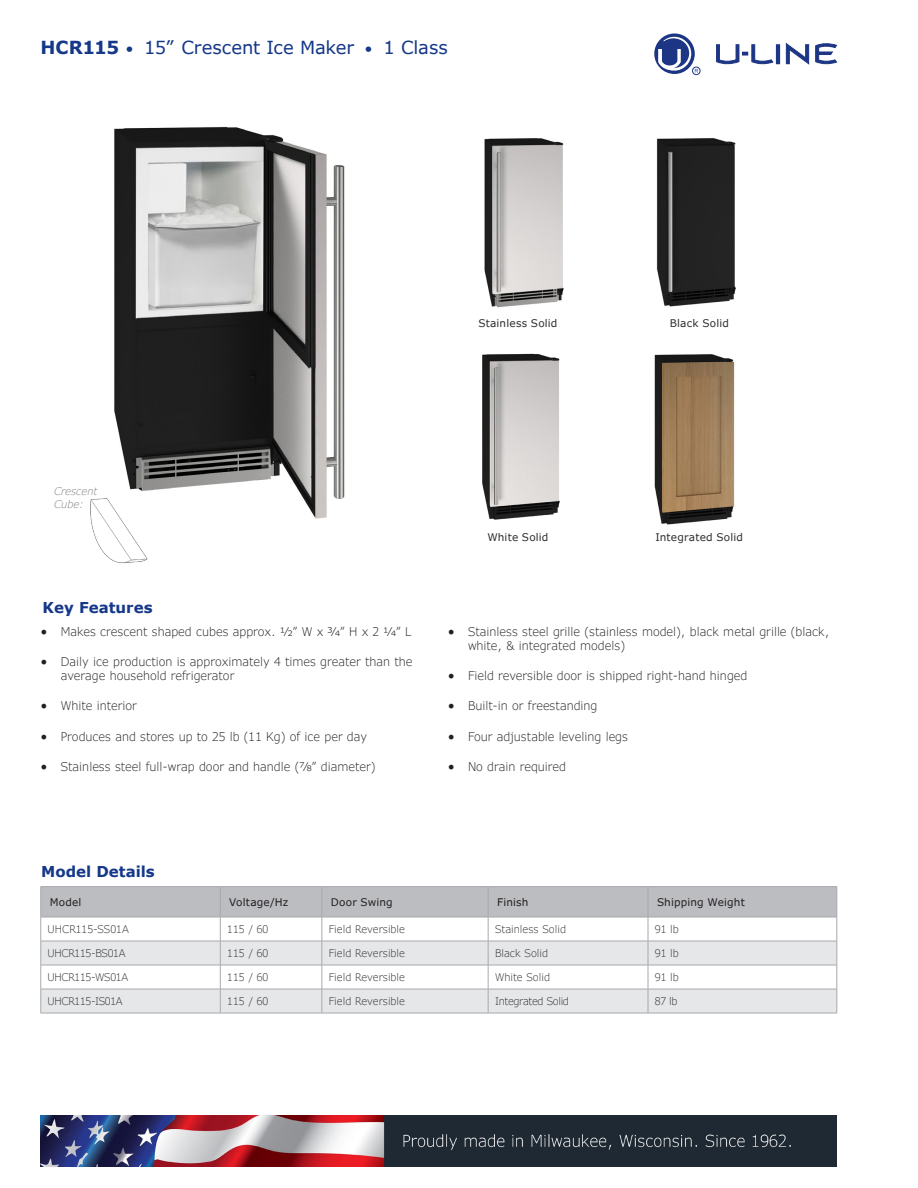
<style>
.page{position:relative;width:918px;height:1188px;background:#fff}
.page>*{position:absolute;margin:0;border:0;box-sizing:border-box;transform-origin:0 0}
.t1{font:18px "Verdana Pro";letter-spacing:-.005em;color:#153889}
.t2{font:700 15px "Verdana";color:#153889}
.t3{font:300 12px/14.4px "Verdana Pro";color:#231f20}
.t4{font:300 10.5px "Verdana Pro";color:#312f30}
.t5{font:300 10.5px "Verdana Pro";letter-spacing:-.03em;color:#312f30}
.t6{font:10.5px "Verdana Pro";letter-spacing:.015em;color:#312f30}
.t7{font:10.5px "Verdana Pro";letter-spacing:.015em;color:#231f20}
.t8{font:italic 300 10.5px "Verdana Pro";color:#808285}
.s1{font-weight:700}
.s2{font-size:15px}
.s3{font-family:"Minion Pro";font-weight:400;font-size:18px}
</style>
<div class="page">
<img style="left:654px;top:354px;width:81px;height:171px">
<img style="left:263px;top:135px;width:82px;height:384px">
<img style="left:484px;top:138px;width:80px;height:170px">
<img style="left:656px;top:138px;width:80px;height:169px">
<img style="left:482px;top:353px;width:78px;height:167px">
<hr style="left:220px;top:886px;width:102px;height:1px;background:#a8a9ad">
<hr style="left:322px;top:886px;width:166px;height:1px;background:#a8a9ad">
<hr style="left:488px;top:886px;width:160px;height:1px;background:#a8a9ad">
<hr style="left:648px;top:886px;width:189px;height:1px;background:#a8a9ad">
<hr style="left:221px;top:1013px;width:101px;height:1px;background:#a8a9ad">
<hr style="left:322px;top:1013px;width:166px;height:1px;background:#a8a9ad">
<hr style="left:488px;top:1013px;width:160px;height:1px;background:#a8a9ad">
<hr style="left:648px;top:1013px;width:189px;height:1px;background:#a8a9ad">
<svg style="left:263px;top:887px;width:575px;height:126px"></svg>
<div style="left:0;top:0;width:263px;height:1188px;background:#fff;opacity:.47"></div>
<img style="left:41px;top:1115px;width:796px;height:51px">
<img style="left:80px;top:490px;width:69px;height:78px">
<div style="left:776px;top:45px;width:4px;height:19px;border:1px solid #1c3685"></div>
<svg style="left:786px;top:43px;width:23px;height:21px"></svg>
<svg style="left:816px;top:43px;width:21px;height:21px"></svg>
<svg style="left:716px;top:45px;width:57px;height:20px"></svg>
<svg style="left:654px;top:33px;width:44px;height:41px"></svg>
<div style="left:692px;top:67px;width:8px;height:8px;border:1px solid #1c3685;border-radius:50%"></div>
<p class="t1" style="left:40px;top:36px;width:409px"><span class="s1">HCR115</span> <span class="s2">•</span> 15” Crescent Ice Maker <span class="s2">•</span> 1 Class</p>
<p class="t8" style="left:54px;top:485px;width:45px">Crescent</p>
<p class="t8" style="left:54px;top:497px;width:31px">Cube:</p>
<p class="t2" style="left:43px;top:597px;width:111px">Key Features</p>
<p class="t6" style="left:478px;top:316px;width:81px">Stainless Solid</p>
<p class="t6" style="left:670px;top:316px;width:61px">Black Solid</p>
<p class="t6" style="left:487px;top:530px;width:63px">White Solid</p>
<p class="t6" style="left:655px;top:530px;width:89px">Integrated Solid</p>
<p class="t3" style="left:41px;top:625px;width:372px"><span class="s3">•</span> Makes crescent shaped cubes approx. 1/2” W x 3/4” H x 2 1/4” L</p>
<p class="t3" style="left:61px;top:655px;width:353px;text-indent:-20px"><span class="s3">•</span> Daily ice production is approximately 4 times greater than the average household refrigerator</p>
<p class="t3" style="left:41px;top:699px;width:98px"><span class="s3">•</span> White interior</p>
<p class="t3" style="left:41px;top:729px;width:328px"><span class="s3">•</span> Produces and stores up to 25 lb (11 Kg) of ice per day</p>
<p class="t3" style="left:41px;top:759px;width:337px"><span class="s3">•</span> Stainless steel full-wrap door and handle (7/8” diameter)</p>
<p class="t3" style="left:468px;top:625px;width:363px;text-indent:-20px"><span class="s3">•</span> Stainless steel grille (stainless model), black metal grille (black, white, &amp; integrated models)</p>
<p class="t3" style="left:448px;top:669px;width:301px"><span class="s3">•</span> Field reversible door is shipped right-hand hinged</p>
<p class="t3" style="left:448px;top:699px;width:151px"><span class="s3">•</span> Built-in or freestanding</p>
<p class="t3" style="left:448px;top:729px;width:182px"><span class="s3">•</span> Four adjustable leveling legs</p>
<p class="t3" style="left:448px;top:759px;width:120px"><span class="s3">•</span> No drain required</p>
<p class="t2" style="left:41px;top:862px;width:115px">Model Details</p>
<p class="t7" style="left:50px;top:895px;width:33px">Model</p>
<p class="t7" style="left:229px;top:895px;width:61px">Voltage/Hz</p>
<p class="t7" style="left:331px;top:895px;width:63px">Door Swing</p>
<p class="t7" style="left:497px;top:895px;width:33px">Finish</p>
<p class="t7" style="left:657px;top:895px;width:89px">Shipping Weight</p>
<p class="t4" style="left:48px;top:923px;width:83px">UHCR115-SS01A</p>
<p class="t4" style="left:227px;top:923px;width:43px">115 / 60</p>
<p class="t4" style="left:329px;top:923px;width:78px">Field Reversible</p>
<p class="t4" style="left:495px;top:923px;width:73px">Stainless Solid</p>
<p class="t4" style="left:655px;top:923px;width:26px">91 lb</p>
<p class="t5" style="left:48px;top:947px;width:79px">UHCR115-BS01A</p>
<p class="t4" style="left:227px;top:947px;width:43px">115 / 60</p>
<p class="t4" style="left:329px;top:947px;width:78px">Field Reversible</p>
<p class="t4" style="left:495px;top:947px;width:55px">Black Solid</p>
<p class="t4" style="left:655px;top:947px;width:26px">91 lb</p>
<p class="t5" style="left:48px;top:971px;width:82px">UHCR115-WS01A</p>
<p class="t4" style="left:227px;top:971px;width:43px">115 / 60</p>
<p class="t4" style="left:329px;top:971px;width:78px">Field Reversible</p>
<p class="t4" style="left:495px;top:971px;width:57px">White Solid</p>
<p class="t4" style="left:655px;top:971px;width:26px">91 lb</p>
<p class="t5" style="left:48px;top:995px;width:77px">UHCR115-IS01A</p>
<p class="t4" style="left:227px;top:995px;width:43px">115 / 60</p>
<p class="t4" style="left:329px;top:995px;width:78px">Field Reversible</p>
<p class="t5" style="left:495px;top:995px;width:75px">Integrated Solid</p>
<p class="t4" style="left:655px;top:995px;width:24px">87 lb</p>
</div>
